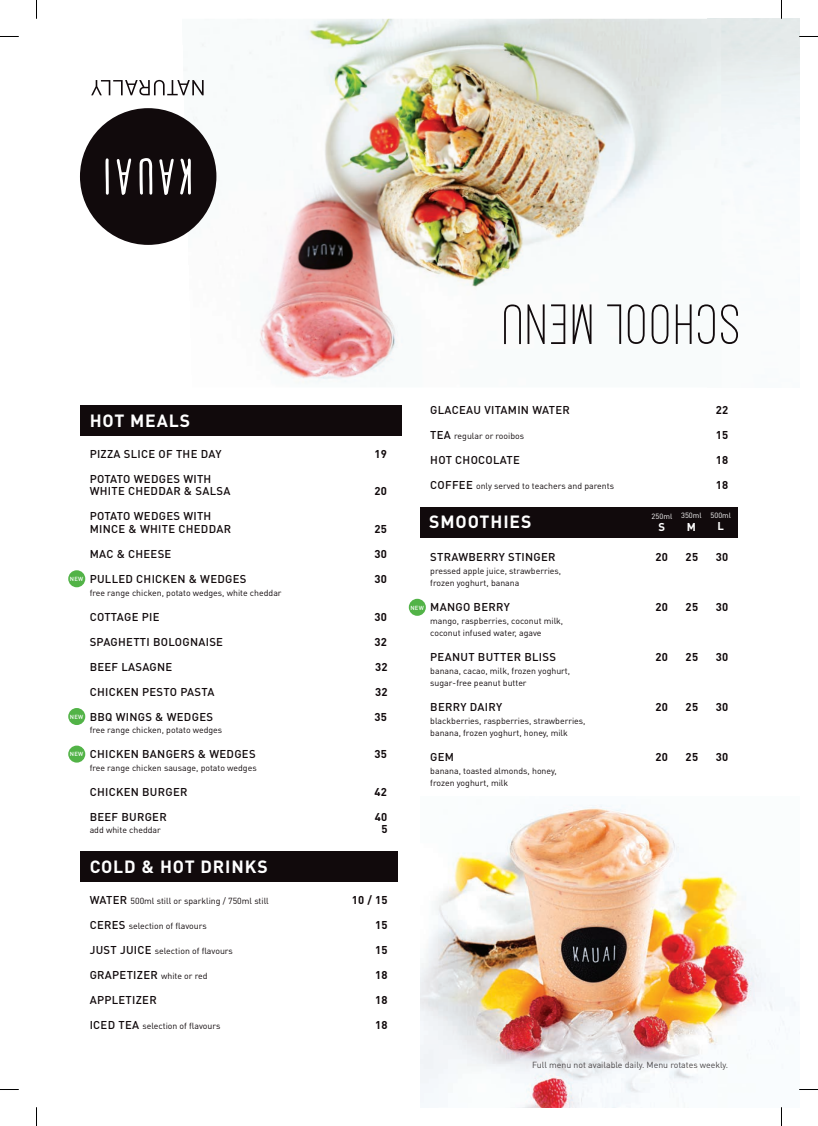
<style>
.page{position:relative;width:818px;height:1126px;background:#fff}
.page>*{position:absolute;margin:0;border:0;box-sizing:border-box;transform-origin:0 0}
.t1{font:700 17.5px "DIN Pro";letter-spacing:.05em;color:#fff}
.t2{font:500 11.25px/12.5px "DIN Pro";letter-spacing:.025em;color:#110a0c}
.t3{font:700 11.25px "DIN Pro";letter-spacing:.025em;color:#110a0c}
.t4{font:700 11.25px "DIN Pro";color:#fff}
.t5{font:8.75px/12.5px "DIN Pro";color:#110a0c}
.t6{font:8.75px "DIN Pro";color:#474446}
.t7{font:7.5px "DIN Pro";color:#fff}
.t8{font:500 5.88px "DIN Pro";letter-spacing:.06em;color:#fff}
.s1{font-weight:500;font-size:11.25px}
.s2{font-weight:400;font-size:8.75px}
</style>
<div class="page">
<img style="left:420px;top:804px;width:376px;height:303px">
<div style="left:80px;top:850px;width:317px;height:31px;background:#110a0c"></div>
<div style="left:80px;top:405px;width:321px;height:31px;background:#110a0c"></div>
<div style="left:420px;top:506px;width:317px;height:31px;background:#110a0c"></div>
<img style="left:720px;top:19px;width:78px;height:321px">
<img style="left:182px;top:19px;width:538px;height:364px">
<div style="left:80px;top:108px;width:136px;height:137px;background:#110a0c;border-radius:50%"></div>
<svg style="left:180px;top:158px;width:11px;height:36px"></svg>
<svg style="left:159px;top:159px;width:15px;height:36px"></svg>
<svg style="left:139px;top:158px;width:13px;height:37px"></svg>
<svg style="left:117px;top:158px;width:14px;height:37px"></svg>
<svg style="left:105px;top:158px;width:4px;height:37px"></svg>
<svg style="left:91px;top:80px;width:112px;height:15px"></svg>
<svg style="left:503px;top:304px;width:88px;height:40px"></svg>
<svg style="left:606px;top:304px;width:131px;height:40px"></svg>
<div style="left:68px;top:745px;width:17px;height:17px;background:#52b347;border-radius:50%"></div>
<div style="left:68px;top:570px;width:17px;height:17px;background:#52b347;border-radius:50%"></div>
<div style="left:68px;top:708px;width:17px;height:17px;background:#52b347;border-radius:50%"></div>
<div style="left:408px;top:598px;width:17px;height:17px;background:#52b347;border-radius:50%"></div>
<svg style="left:0;top:36px;width:19px;height:1px"></svg>
<svg style="left:798px;top:36px;width:19px;height:1px"></svg>
<svg style="left:0;top:1089px;width:19px;height:1px"></svg>
<svg style="left:799px;top:1089px;width:18px;height:1px"></svg>
<svg style="left:36px;top:0;width:1px;height:19px"></svg>
<svg style="left:36px;top:1107px;width:1px;height:18px"></svg>
<h1 class="t1" style="left:90px;top:409px;width:102px">HOT MEALS</h1>
<p class="t2" style="left:90px;top:447px;width:133px">PIZZA SLICE OF THE DAY</p>
<p class="t3" style="left:374px;top:446px;width:14px">19</p>
<p class="t2" style="left:90px;top:472px;width:142px">POTATO WEDGES WITH<br>WHITE CHEDDAR &amp; SALSA</p>
<p class="t3" style="left:374px;top:483px;width:14px">20</p>
<p class="t2" style="left:90px;top:509px;width:143px">POTATO WEDGES WITH<br>MINCE &amp; WHITE CHEDDAR</p>
<p class="t3" style="left:374px;top:521px;width:14px">25</p>
<p class="t2" style="left:90px;top:547px;width:83px">MAC &amp; CHEESE</p>
<p class="t3" style="left:374px;top:546px;width:14px">30</p>
<p class="t2" style="left:90px;top:572px;width:158px">PULLED CHICKEN &amp; WEDGES</p>
<p class="t3" style="left:374px;top:571px;width:14px">30</p>
<p class="t5" style="left:90px;top:585px;width:193px">free range chicken, potato wedges, white cheddar</p>
<p class="t2" style="left:90px;top:609px;width:71px">COTTAGE PIE</p>
<p class="t3" style="left:374px;top:608px;width:14px">30</p>
<p class="t2" style="left:90px;top:634px;width:135px">SPAGHETTI BOLOGNAISE</p>
<p class="t3" style="left:374px;top:633px;width:14px">32</p>
<p class="t2" style="left:90px;top:659px;width:84px">BEEF LASAGNE</p>
<p class="t3" style="left:375px;top:658px;width:14px">32</p>
<p class="t2" style="left:90px;top:684px;width:126px">CHICKEN PESTO PASTA</p>
<p class="t3" style="left:375px;top:683px;width:14px">32</p>
<p class="t2" style="left:90px;top:709px;width:125px">BBQ WINGS &amp; WEDGES</p>
<p class="t3" style="left:374px;top:708px;width:14px">35</p>
<p class="t5" style="left:90px;top:723px;width:134px">free range chicken, potato wedges</p>
<p class="t2" style="left:90px;top:747px;width:167px">CHICKEN BANGERS &amp; WEDGES</p>
<p class="t3" style="left:374px;top:746px;width:14px">35</p>
<p class="t5" style="left:90px;top:760px;width:168px">free range chicken sausage, potato wedges</p>
<p class="t2" style="left:90px;top:784px;width:99px">CHICKEN BURGER</p>
<p class="t3" style="left:374px;top:783px;width:14px">42</p>
<p class="t2" style="left:90px;top:809px;width:78px">BEEF BURGER</p>
<p class="t3" style="left:374px;top:808px;width:14px">40</p>
<p class="t5" style="left:90px;top:823px;width:73px">add white cheddar</p>
<p class="t3" style="left:381px;top:821px;width:8px">5</p>
<p class="t8" style="left:70px;top:575px;width:15px">NEW</p>
<p class="t8" style="left:70px;top:712px;width:15px">NEW</p>
<p class="t8" style="left:70px;top:750px;width:15px">NEW</p>
<h1 class="t1" style="left:90px;top:854px;width:179px">COLD &amp; HOT DRINKS</h1>
<p class="t5" style="left:90px;top:893px;width:181px"><span class="s1">WATER</span> 500ml still or sparkling / 750ml still</p>
<p class="t3" style="left:351px;top:891px;width:37px">10 / 15</p>
<p class="t5" style="left:90px;top:918px;width:118px"><span class="s1">CERES</span> selection of flavours</p>
<p class="t3" style="left:375px;top:916px;width:14px">15</p>
<p class="t5" style="left:90px;top:943px;width:145px"><span class="s1">JUST JUICE</span> selection of flavours</p>
<p class="t3" style="left:375px;top:941px;width:14px">15</p>
<p class="t2" style="left:90px;top:967px;width:119px">GRAPETIZER <span class="s2">white or red</span></p>
<p class="t3" style="left:375px;top:966px;width:14px">18</p>
<p class="t2" style="left:90px;top:992px;width:68px">APPLETIZER</p>
<p class="t3" style="left:375px;top:991px;width:14px">18</p>
<p class="t5" style="left:90px;top:1018px;width:132px"><span class="s1">ICED TEA</span> selection of flavours</p>
<p class="t3" style="left:375px;top:1016px;width:14px">18</p>
<p class="t2" style="left:430px;top:403px;width:141px">GLACEAU VITAMIN WATER</p>
<p class="t3" style="left:715px;top:402px;width:14px">22</p>
<p class="t5" style="left:430px;top:429px;width:95px"><span class="s1">TEA</span> regular or rooibos</p>
<p class="t3" style="left:715px;top:427px;width:14px">15</p>
<p class="t2" style="left:430px;top:453px;width:91px">HOT CHOCOLATE</p>
<p class="t3" style="left:715px;top:452px;width:14px">18</p>
<p class="t5" style="left:430px;top:479px;width:185px"><span class="s1">COFFEE</span> only served to teachers and parents</p>
<p class="t3" style="left:715px;top:477px;width:14px">18</p>
<h1 class="t1" style="left:429px;top:510px;width:103px">SMOOTHIES</h1>
<p class="t7" style="left:651px;top:510px;width:51px">250ml 350ml</p>
<p class="t4" style="left:658px;top:519px;width:8px">S</p>
<p class="t4" style="left:686px;top:519px;width:11px">M</p>
<p class="t7" style="left:710px;top:510px;width:22px">500ml</p>
<p class="t4" style="left:717px;top:518px;width:8px">L</p>
<p class="t2" style="left:430px;top:550px;width:127px">STRAWBERRY STINGER</p>
<p class="t3" style="left:655px;top:549px;width:14px">20</p>
<p class="t3" style="left:685px;top:549px;width:14px">25</p>
<p class="t3" style="left:715px;top:549px;width:14px">30</p>
<p class="t5" style="left:430px;top:563px;width:132px">pressed apple juice, strawberries, frozen yoghurt, banana</p>
<p class="t2" style="left:430px;top:600px;width:81px">MANGO BERRY</p>
<p class="t3" style="left:655px;top:599px;width:14px">20</p>
<p class="t3" style="left:685px;top:599px;width:14px">25</p>
<p class="t3" style="left:715px;top:599px;width:14px">30</p>
<p class="t5" style="left:430px;top:613px;width:134px">mango, raspberries, coconut milk, coconut infused water, agave</p>
<p class="t2" style="left:430px;top:650px;width:127px">PEANUT BUTTER BLISS</p>
<p class="t3" style="left:655px;top:649px;width:14px">20</p>
<p class="t3" style="left:685px;top:649px;width:14px">25</p>
<p class="t3" style="left:715px;top:649px;width:14px">30</p>
<p class="t5" style="left:430px;top:663px;width:141px">banana, cacao, milk, frozen yoghurt, sugar-free peanut butter</p>
<p class="t2" style="left:430px;top:700px;width:73px">BERRY DAIRY</p>
<p class="t3" style="left:655px;top:699px;width:14px">20</p>
<p class="t3" style="left:685px;top:699px;width:14px">25</p>
<p class="t3" style="left:715px;top:699px;width:14px">30</p>
<p class="t5" style="left:430px;top:713px;width:157px">blackberries, raspberries, strawberries, banana, frozen yoghurt, honey, milk</p>
<p class="t2" style="left:430px;top:750px;width:25px">GEM</p>
<p class="t3" style="left:655px;top:749px;width:14px">20</p>
<p class="t3" style="left:685px;top:749px;width:14px">25</p>
<p class="t3" style="left:715px;top:749px;width:14px">30</p>
<p class="t5" style="left:430px;top:763px;width:128px">banana, toasted almonds, honey, frozen yoghurt, milk</p>
<p class="t8" style="left:410px;top:603px;width:15px">NEW</p>
<p class="t6" style="left:532px;top:1058px;width:197px">Full menu not available daily. Menu rotates weekly.</p>
</div>
